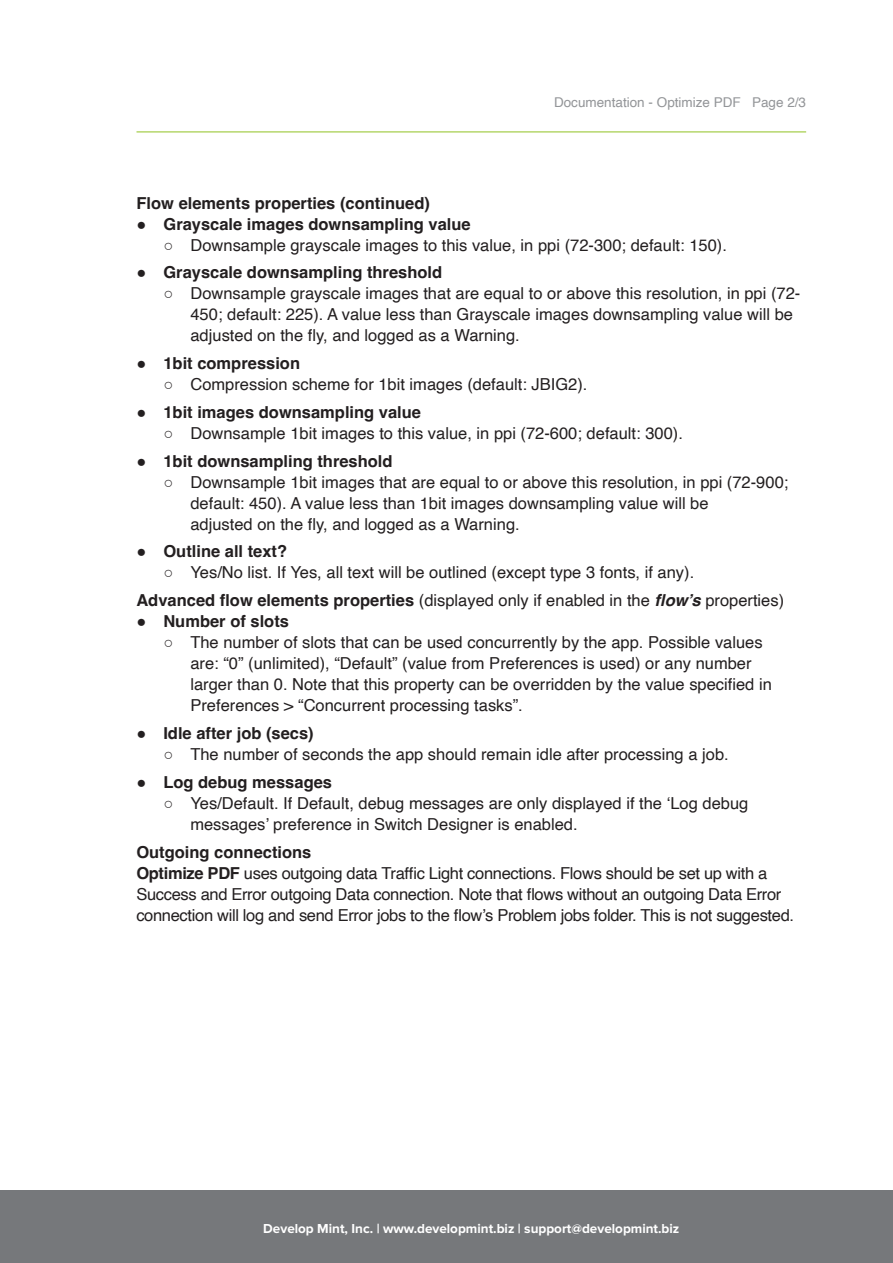
<style>
.page{position:relative;width:893px;height:1263px;background:#fff}
.page>*{position:absolute;margin:0;border:0;box-sizing:border-box;transform-origin:0 0}
.t1{font:16.5px/21px "Helvetica";color:#231f20}
.t2{font:16.5px/21px "Helvetica";letter-spacing:-.02em;color:#231f20}
.t3{font:700 16.5px "Helvetica";color:#231f20}
.t4{font:700 13.5px "Proxima Nova";color:#fff}
.t5{font:13.5px "Helvetica";color:#939598}
.s1{font-family:"Arial";font-weight:400}
.s2{font-family:"Arial"}
.s3{font-weight:700}
.s4{font-weight:700;font-style:italic}
</style>
<div class="page">
<div style="left:0;top:1190px;width:893px;height:73px;background:#76787b"></div>
<hr style="left:136px;top:131px;width:670px;height:1px;background:#9cc93b">
<p class="t5" style="left:554px;top:91px;width:254px">Documentation - Optimize PDF Page 2/3</p>
<p class="t3" style="left:136px;top:193px;width:295px">Flow elements properties (continued)</p>
<p class="t3" style="left:136px;top:214px;width:336px"><span class="s1">●</span> Grayscale images downsampling value</p>
<p class="t1" style="left:163px;top:235px;width:565px"><span class="s2">○</span> Downsample grayscale images to this value, in ppi (72-300; default: 150).</p>
<p class="t3" style="left:136px;top:262px;width:307px"><span class="s1">●</span> Grayscale downsampling threshold</p>
<p class="t1" style="left:190px;top:284px;width:611px;text-indent:-27px"><span class="s2">○</span> Downsample grayscale images that are equal to or above this resolution, in ppi (72-<br>450; default: 225). A value less than Grayscale images downsampling value will be adjusted on the fly, and logged as a Warning.</p>
<p class="t3" style="left:136px;top:353px;width:165px"><span class="s1">●</span> 1bit compression</p>
<p class="t1" style="left:163px;top:374px;width:426px"><span class="s2">○</span> Compression scheme for 1bit images (default: JBIG2).</p>
<p class="t3" style="left:136px;top:402px;width:286px"><span class="s1">●</span> 1bit images downsampling value</p>
<p class="t1" style="left:163px;top:423px;width:521px"><span class="s2">○</span> Downsample 1bit images to this value, in ppi (72-600; default: 300).</p>
<p class="t3" style="left:136px;top:451px;width:258px"><span class="s1">●</span> 1bit downsampling threshold</p>
<p class="t1" style="left:190px;top:472px;width:599px;text-indent:-27px"><span class="s2">○</span> Downsample 1bit images that are equal to or above this resolution, in ppi (72-900; default: 450). A value less than 1bit images downsampling value will be<br>adjusted on the fly, and logged as a Warning.</p>
<p class="t3" style="left:136px;top:541px;width:152px"><span class="s1">●</span> Outline all text?</p>
<p class="t1" style="left:136px;top:559px;width:649px;line-height:27.8px;text-indent:27px"><span class="s2">○</span> Yes/No list. If Yes, all text will be outlined (except type 3 fonts, if any).<br><span class="s3">Advanced flow elements properties</span> (displayed only if enabled in the <span class="s4">flow’s</span> properties)</p>
<p class="t3" style="left:136px;top:611px;width:154px"><span class="s1">●</span> Number of slots</p>
<p class="t1" style="left:190px;top:632px;width:583px;text-indent:-27px"><span class="s2">○</span> The number of slots that can be used concurrently by the app. Possible values are: “0” (unlimited), “Default” (value from Preferences is used) or any number larger than 0. Note that this property can be overridden by the value specified in Preferences &gt; “Concurrent processing tasks”.</p>
<p class="t3" style="left:136px;top:723px;width:179px"><span class="s1">●</span> Idle after job (secs)</p>
<p class="t1" style="left:163px;top:744px;width:567px"><span class="s2">○</span> The number of seconds the app should remain idle after processing a job.</p>
<p class="t3" style="left:136px;top:772px;width:197px"><span class="s1">●</span> Log debug messages</p>
<p class="t1" style="left:190px;top:793px;width:559px;text-indent:-27px"><span class="s2">○</span> Yes/Default. If Default, debug messages are only displayed if the ‘Log debug messages’ preference in Switch Designer is enabled.</p>
<p class="t2" style="left:136px;top:842px;width:659px"><span class="s3">Outgoing connections<br>Optimize PDF</span> uses outgoing data Traffic Light connections. Flows should be set up with a Success and Error outgoing Data connection. Note that flows without an outgoing Data Error connection will log and send Error jobs to the flow’s Problem jobs folder. This is not suggested.</p>
<p class="t4" style="left:263px;top:1220px;width:418px">Develop Mint, Inc. | www.developmint.biz | support@developmint.biz</p>
</div>
